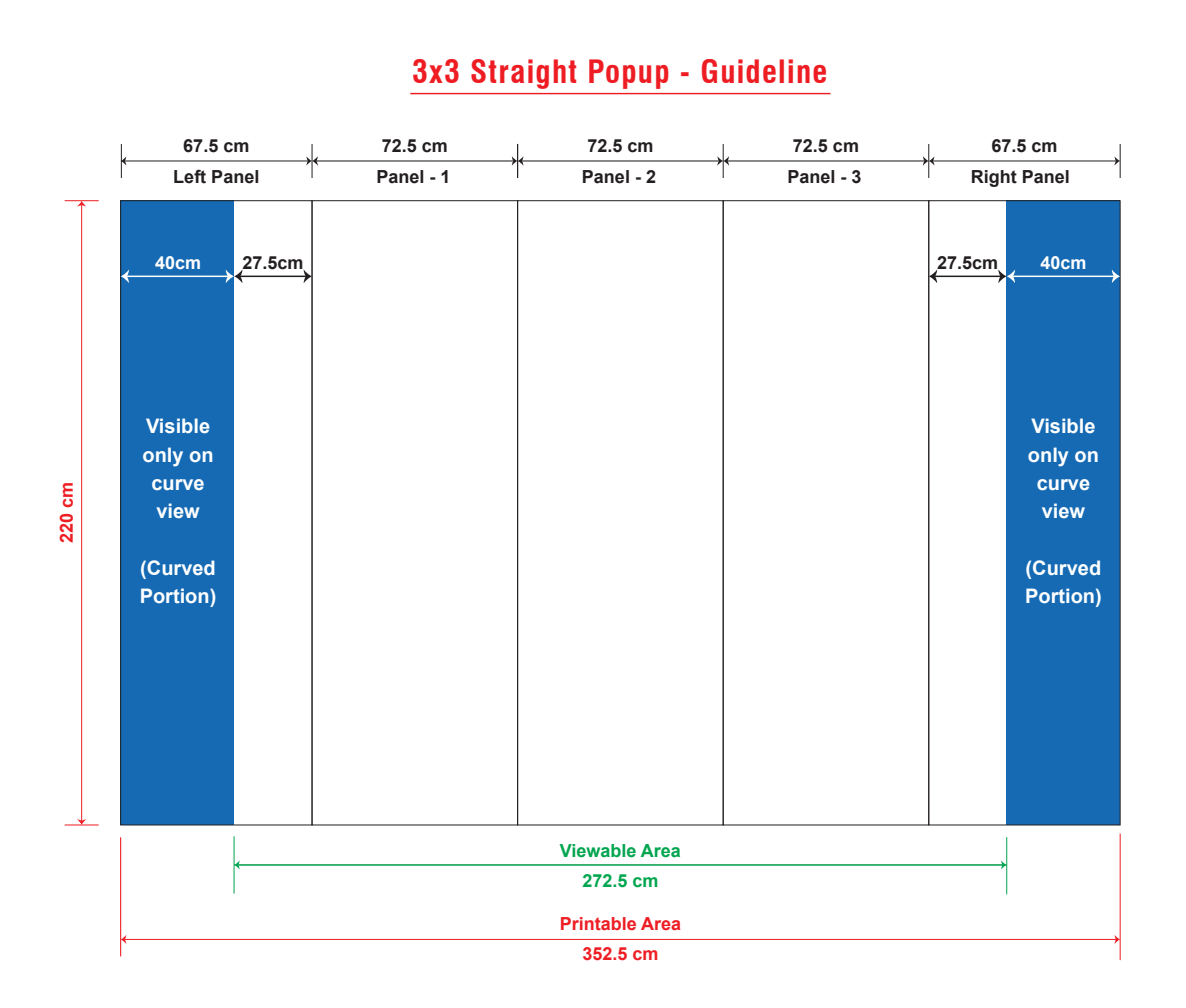
<style>
.page{position:relative;width:1186px;height:1008px;background:#fff}
.page>*{position:absolute;margin:0;border:0;box-sizing:border-box;transform-origin:0 0}
.t1{font:700 condensed 31.4px "Swiss 721 BT";letter-spacing:.04em;color:#ee1d23}
.t2{font:700 20px/28.3px "Arial";color:#fff;text-align:center}
.t3{font:700 18px/30.6px "Arial";color:#231f20;text-align:center}
.t4{font:700 18px "Arial";color:#ee1d23}
.t5{font:700 18px "Arial";color:#00a54f}
.t6{font:700 18px "Arial";color:#fff}
</style>
<div class="page">
<hr style="left:312px;top:144px;width:1px;height:34px;background:#231f20">
<hr style="left:316px;top:160px;width:198px;height:1px;background:#231f20">
<div style="left:517px;top:200px;width:207px;height:625px;border:1px solid #231f20"></div>
<hr style="left:517px;top:144px;width:1px;height:34px;background:#231f20">
<hr style="left:521px;top:160px;width:198px;height:1px;background:#231f20">
<svg style="left:512px;top:156px;width:11px;height:10px"></svg>
<hr style="left:723px;top:144px;width:1px;height:34px;background:#231f20">
<hr style="left:65px;top:824px;width:34px;height:1px;background:#ee1d23">
<hr style="left:120px;top:837px;width:1px;height:119px;background:#ee1d23">
<hr style="left:234px;top:836px;width:1px;height:57px;background:#00a54f">
<hr style="left:1006px;top:836px;width:1px;height:58px;background:#00a54f">
<hr style="left:124px;top:938px;width:993px;height:1px;background:#ee1d23">
<svg style="left:1115px;top:934px;width:5px;height:9px"></svg>
<svg style="left:121px;top:934px;width:5px;height:9px"></svg>
<hr style="left:238px;top:864px;width:765px;height:1px;background:#00a54f">
<svg style="left:1001px;top:860px;width:6px;height:9px"></svg>
<svg style="left:234px;top:860px;width:6px;height:9px"></svg>
<hr style="left:1120px;top:833px;width:1px;height:126px;background:#ee1d23">
<hr style="left:410px;top:93px;width:421px;height:1px;background:#ee1d23">
<div style="left:121px;top:201px;width:113px;height:623px;background:#156ab3"></div>
<div style="left:120px;top:200px;width:193px;height:625px;border:1px solid #231f20"></div>
<hr style="left:121px;top:144px;width:1px;height:34px;background:#231f20">
<hr style="left:124px;top:160px;width:184px;height:1px;background:#231f20">
<svg style="left:306px;top:156px;width:12px;height:10px"></svg>
<svg style="left:121px;top:156px;width:5px;height:9px"></svg>
<hr style="left:81px;top:204px;width:1px;height:617px;background:#ee1d23">
<svg style="left:77px;top:201px;width:9px;height:5px"></svg>
<svg style="left:77px;top:819px;width:9px;height:5px"></svg>
<hr style="left:65px;top:200px;width:34px;height:1px;background:#ee1d23">
<hr style="left:126px;top:275px;width:103px;height:2px;background:#fff">
<svg style="left:121px;top:269px;width:8px;height:14px"></svg>
<hr style="left:239px;top:275px;width:68px;height:2px;background:#231f20">
<svg style="left:226px;top:270px;width:16px;height:13px"></svg>
<svg style="left:304px;top:269px;width:8px;height:14px"></svg>
<div style="left:723px;top:200px;width:206px;height:625px;border:1px solid #231f20"></div>
<hr style="left:727px;top:160px;width:198px;height:1px;background:#231f20">
<svg style="left:717px;top:156px;width:12px;height:10px"></svg>
<hr style="left:928px;top:144px;width:1px;height:34px;background:#231f20">
<div style="left:1007px;top:201px;width:113px;height:623px;background:#156ab3"></div>
<div style="left:928px;top:200px;width:193px;height:625px;border:1px solid #231f20"></div>
<hr style="left:932px;top:160px;width:185px;height:1px;background:#231f20">
<svg style="left:1115px;top:156px;width:5px;height:9px"></svg>
<svg style="left:923px;top:156px;width:11px;height:10px"></svg>
<hr style="left:1120px;top:144px;width:1px;height:34px;background:#231f20">
<hr style="left:1012px;top:275px;width:103px;height:2px;background:#fff">
<svg style="left:1112px;top:269px;width:8px;height:14px"></svg>
<hr style="left:934px;top:275px;width:67px;height:2px;background:#231f20">
<svg style="left:929px;top:269px;width:8px;height:14px"></svg>
<svg style="left:998px;top:269px;width:17px;height:14px"></svg>
<p class="t4" style="left:54px;top:543px;width:63px;rotate:-90deg">220 cm</p>
<p class="t3" style="left:173px;top:131px;width:88px">67.5 cm<br>Left Panel</p>
<p class="t6" style="left:155px;top:249px;width:48px">40cm</p>
<p class="t3" style="left:243px;top:247px;width:63px">27.5cm</p>
<p class="t2" style="left:143px;top:412px;width:73px">Visible only on curve view</p>
<p class="t2" style="left:140px;top:554px;width:78px;text-align:left">(Curved<br>Portion)</p>
<h1 class="t1" style="left:412px;top:53px;width:417px">3x3 Straight Popup - Guideline</h1>
<p class="t3" style="left:376px;top:131px;width:76px">72.5 cm<br>Panel - 1</p>
<p class="t3" style="left:582px;top:131px;width:76px">72.5 cm<br>Panel - 2</p>
<p class="t3" style="left:788px;top:131px;width:76px">72.5 cm<br>Panel - 3</p>
<p class="t3" style="left:971px;top:131px;width:101px">67.5 cm<br>Right Panel</p>
<p class="t3" style="left:937px;top:247px;width:63px">27.5cm</p>
<p class="t6" style="left:1040px;top:249px;width:48px">40cm</p>
<p class="t2" style="left:1028px;top:412px;width:73px">Visible only on curve view</p>
<p class="t2" style="left:1025px;top:554px;width:78px;text-align:left">(Curved<br>Portion)</p>
<p class="t5" style="left:560px;top:838px;width:123px">Viewable Area</p>
<p class="t5" style="left:582px;top:867px;width:78px">272.5 cm</p>
<p class="t4" style="left:560px;top:911px;width:123px">Printable Area</p>
<p class="t4" style="left:582px;top:941px;width:78px">352.5 cm</p>
</div>
